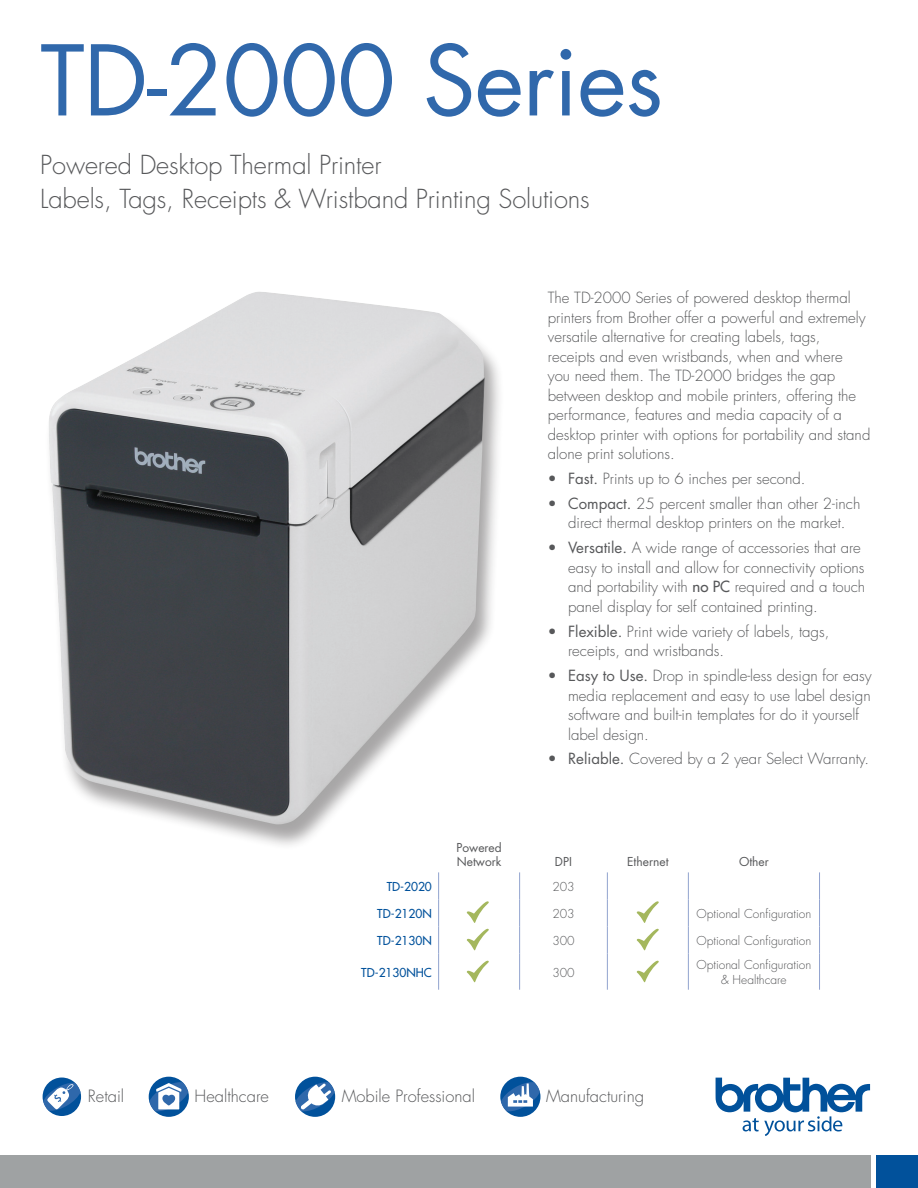
<style>
.page{position:relative;width:918px;height:1188px;background:#fff}
.page>*{position:absolute;margin:0;border:0;box-sizing:border-box;transform-origin:0 0}
.t1{font:94.5px "Futura Std";letter-spacing:-.01em;color:#3068ab}
.t2{font:300 25.5px/34.5px "Futura Std";letter-spacing:-.005em;color:#57585a}
.t3{font:300 16.5px "Futura Std";color:#57585a}
.t4{font:300 15px/19.5px "Futura Std";color:#57585a}
.t5{font:300 12px/14.4px "Futura Std";color:#57585a;text-align:center}
.t6{font:500 12px "Futura Std";color:#01519b}
.t7{font:12px/14.4px "Futura Std";color:#57585a}
.s1{font-weight:400}
.s2{font-weight:500}
</style>
<div class="page">
<div style="left:0;top:1155px;width:870px;height:33px;background:#9fa2a3"></div>
<div style="left:876px;top:1155px;width:42px;height:33px;background:#01519b"></div>
<svg style="left:716px;top:1078px;width:154px;height:58px"></svg>
<div style="left:45px;top:294px;width:460px;height:557px;background:#231f20;opacity:.4"></div>
<img style="left:49px;top:292px;width:436px;height:532px">
<div style="left:500px;top:1077px;width:40px;height:40px;background:#01519b;border-radius:50%"></div>
<svg style="left:500px;top:1082px;width:41px;height:29px"></svg>
<div style="left:149px;top:1077px;width:40px;height:40px;background:#01519b;border-radius:50%"></div>
<svg style="left:149px;top:1082px;width:40px;height:29px"></svg>
<div style="left:295px;top:1077px;width:40px;height:40px;background:#01519b;border-radius:50%"></div>
<svg style="left:295px;top:1082px;width:40px;height:29px"></svg>
<div style="left:43px;top:1078px;width:38px;height:38px;background:#01519b;border-radius:50%"></div>
<svg style="left:42px;top:1083px;width:39px;height:28px"></svg>
<hr style="left:352px;top:836px;width:1px;height:36px;background:#fff">
<hr style="left:438px;top:836px;width:1px;height:36px;background:#fff">
<svg style="left:438px;top:872px;width:1px;height:81px"></svg>
<svg style="left:519px;top:872px;width:1px;height:81px"></svg>
<hr style="left:438px;top:953px;width:1px;height:37px;background:#91a3cf">
<hr style="left:519px;top:953px;width:1px;height:37px;background:#91a3cf">
<svg style="left:607px;top:872px;width:1px;height:81px"></svg>
<svg style="left:688px;top:872px;width:1px;height:81px"></svg>
<svg style="left:819px;top:872px;width:1px;height:81px"></svg>
<hr style="left:607px;top:953px;width:1px;height:37px;background:#91a3cf">
<hr style="left:688px;top:953px;width:1px;height:37px;background:#91a3cf">
<hr style="left:819px;top:953px;width:1px;height:37px;background:#91a3cf">
<svg style="left:467px;top:901px;width:22px;height:22px"></svg>
<svg style="left:467px;top:929px;width:22px;height:21px"></svg>
<svg style="left:467px;top:961px;width:22px;height:21px"></svg>
<svg style="left:637px;top:901px;width:22px;height:22px"></svg>
<svg style="left:637px;top:929px;width:22px;height:21px"></svg>
<svg style="left:637px;top:961px;width:22px;height:21px"></svg>
<h1 class="t1" style="left:40px;top:20px;width:624px">TD-2000 Series</h1>
<h2 class="t2" style="left:40px;top:148px;width:551px">Powered Desktop Thermal Printer<br>Labels, Tags, Receipts &amp; Wristband Printing Solutions</h2>
<p class="t7" style="left:456px;top:841px;width:47px">Powered<br>Network</p>
<p class="t4" style="left:548px;top:288px;width:324px">The TD-2000 Series of powered desktop thermal printers from Brother offer a powerful and extremely versatile alternative for creating labels, tags, receipts and even wristbands, when and where<br>you need them. The TD-2000 bridges the gap between desktop and mobile printers, offering the performance, features and media capacity of a desktop printer with options for portability and stand alone print solutions.</p>
<p class="t4" style="left:548px;top:469px;width:259px"><span class="s1">• Fast.</span> Prints up to 6 inches per second.</p>
<p class="t4" style="left:548px;top:494px;width:314px;text-align:center"><span class="s1">• Compact.</span> 25 percent smaller than other 2-inch direct thermal desktop printers on the market.</p>
<p class="t4" style="left:568px;top:539px;width:299px;text-indent:-20px"><span class="s1">• Versatile.</span> A wide range of accessories that are easy to install and allow for connectivity options and portability with <span class="s2">no PC</span> required and a touch panel display for self contained printing.</p>
<p class="t4" style="left:568px;top:622px;width:263px;text-indent:-20px"><span class="s1">• Flexible.</span> Print wide variety of labels, tags, receipts, and wristbands.</p>
<p class="t4" style="left:568px;top:666px;width:305px;text-indent:-20px"><span class="s1">• Easy to Use.</span> Drop in spindle-less design for easy media replacement and easy to use label design software and built-in templates for do it yourself label design.</p>
<p class="t4" style="left:548px;top:750px;width:323px"><span class="s1">• Reliable.</span> Covered by a 2 year Select Warranty.</p>
<p class="t7" style="left:555px;top:855px;width:19px">DPI</p>
<p class="t7" style="left:627px;top:855px;width:43px">Ethernet</p>
<p class="t7" style="left:739px;top:855px;width:31px">Other</p>
<p class="t3" style="left:88px;top:1086px;width:38px">Retail</p>
<p class="t6" style="left:387px;top:879px;width:47px">TD-2020</p>
<p class="t5" style="left:552px;top:880px;width:24px">203</p>
<p class="t6" style="left:377px;top:906px;width:56px">TD-2120N</p>
<p class="t5" style="left:552px;top:907px;width:24px">203</p>
<p class="t5" style="left:697px;top:907px;width:116px">Optional Configuration</p>
<p class="t6" style="left:377px;top:933px;width:56px">TD-2130N</p>
<p class="t5" style="left:552px;top:934px;width:24px">300</p>
<p class="t5" style="left:697px;top:934px;width:116px">Optional Configuration</p>
<p class="t6" style="left:361px;top:965px;width:72px">TD-2130NHC</p>
<p class="t5" style="left:552px;top:965px;width:24px">300</p>
<p class="t5" style="left:697px;top:958px;width:116px">Optional Configuration &amp; Healthcare</p>
<p class="t3" style="left:195px;top:1086px;width:76px">Healthcare</p>
<p class="t3" style="left:342px;top:1086px;width:135px">Mobile Professional</p>
<p class="t3" style="left:546px;top:1086px;width:100px">Manufacturing</p>
</div>
